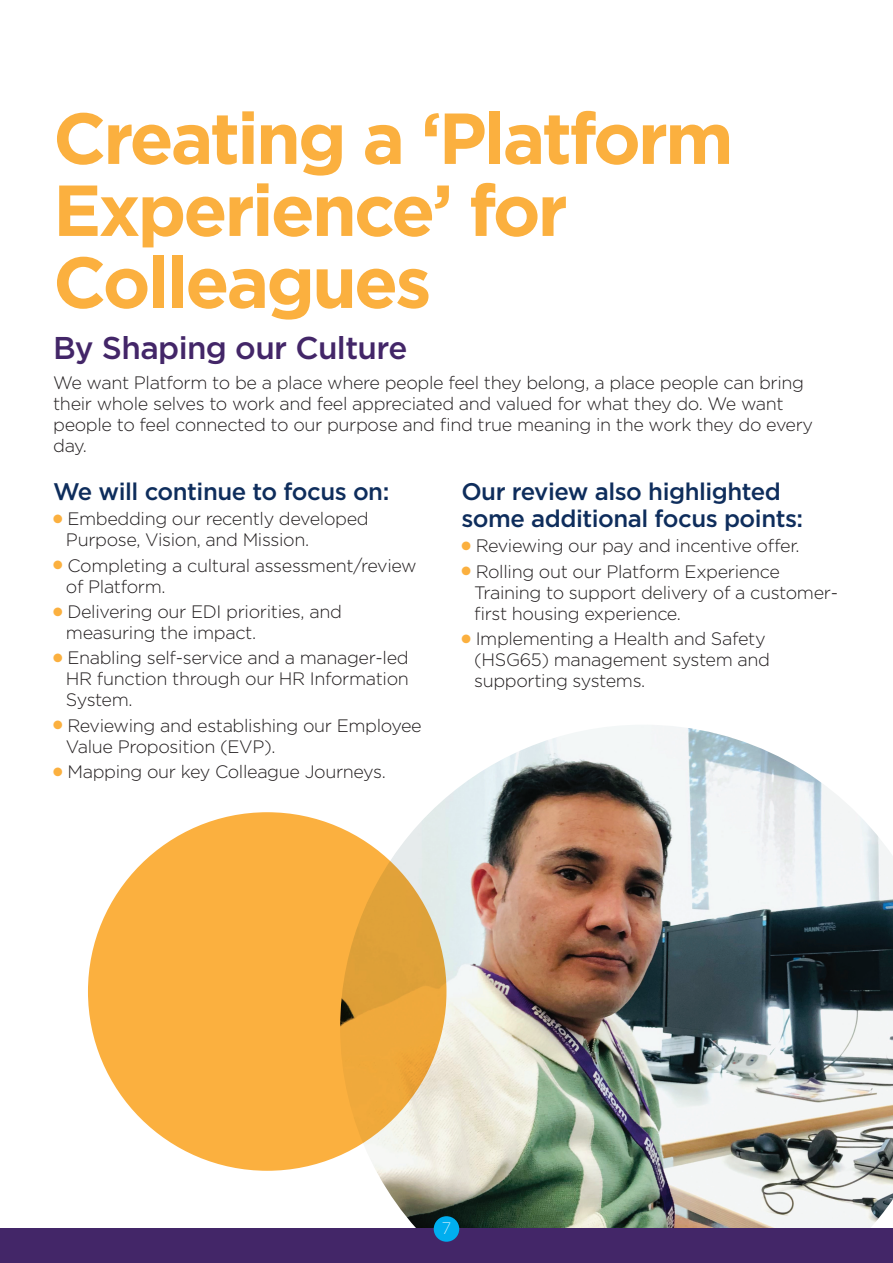
<style>
.page{position:relative;width:893px;height:1263px;background:#fff}
.page>*{position:absolute;margin:0;border:0;box-sizing:border-box;transform-origin:0 0}
.t1{font:700 72px/72px "Gotham";letter-spacing:-.04em;color:#fbb03f}
.t2{font:500 31.5px "Gotham";letter-spacing:-.02em;color:#432668}
.t3{font:500 24px/27px "Gotham";letter-spacing:-.02em;color:#0e2d5c}
.t4{font:300 18px/21px "Gotham";letter-spacing:-.02em;color:#231f20}
.t5{font:200 16.5px "Gotham";color:#fff}
.s1{color:#fbb03f}
</style>
<div class="page">
<img style="left:340px;top:725px;width:553px;height:504px">
<div style="left:0;top:1229px;width:893px;height:34px;background:#432668"></div>
<div style="left:434px;top:1216px;width:25px;height:26px;background:#00aeef;border-radius:50%"></div>
<div style="left:88px;top:812px;width:358px;height:359px;background:#fbb03f;border-radius:50%"></div>
<p class="t1" style="left:53px;top:102px;width:682px">Creating a ‘Platform<br>Experience’ for<br>Colleagues</p>
<p class="t2" style="left:53px;top:328px;width:356px">By Shaping our Culture</p>
<p class="t4" style="left:53px;top:372px;width:761px">We want Platform to be a place where people feel they belong, a place people can bring their whole selves to work and feel appreciated and valued for what they do. We want people to feel connected to our purpose and find true meaning in the work they do every day.</p>
<p class="t3" style="left:53px;top:478px;width:338px">We will continue to focus on:</p>
<p class="t4" style="left:66px;top:508px;width:304px;text-indent:-13px"><span class="s1">●</span> Embedding our recently developed<br>Purpose, Vision, and Mission.</p>
<p class="t4" style="left:66px;top:554px;width:352px;text-indent:-13px"><span class="s1">●</span> Completing a cultural assessment/review of Platform.</p>
<p class="t4" style="left:66px;top:601px;width:277px;text-indent:-13px"><span class="s1">●</span> Delivering our EDI priorities, and measuring the impact.</p>
<p class="t4" style="left:66px;top:647px;width:344px;text-align:justify;text-indent:-13px"><span class="s1">●</span> Enabling self-service and a manager-led HR function through our HR Information System.</p>
<p class="t4" style="left:66px;top:714px;width:357px;text-indent:-13px"><span class="s1">●</span> Reviewing and establishing our Employee<br>Value Proposition (EVP).</p>
<p class="t4" style="left:53px;top:760px;width:334px"><span class="s1">●</span> Mapping our key Colleague Journeys.</p>
<p class="t3" style="left:461px;top:478px;width:343px">Our review also highlighted some additional focus points:</p>
<p class="t4" style="left:461px;top:535px;width:340px"><span class="s1">●</span> Reviewing our pay and incentive offer.</p>
<p class="t4" style="left:474px;top:560px;width:365px;text-indent:-13px"><span class="s1">●</span> Rolling out our Platform Experience<br>Training to support delivery of a customer&shy;first housing experience.</p>
<p class="t4" style="left:474px;top:628px;width:297px;text-indent:-13px"><span class="s1">●</span> Implementing a Health and Safety (HSG65) management system and supporting systems.</p>
<p class="t5" style="left:442px;top:1218px;width:11px">7</p>
</div>
